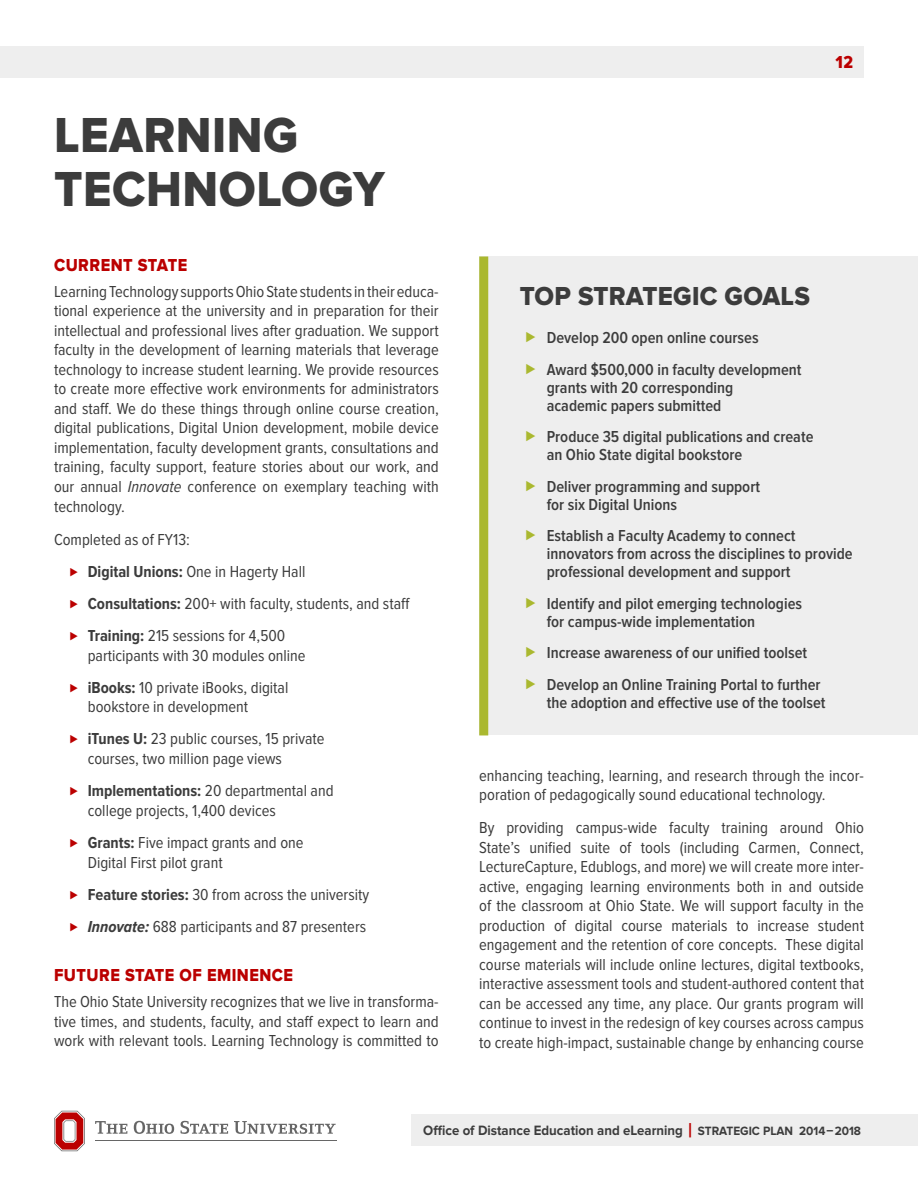
<style>
.page{position:relative;width:918px;height:1188px;background:#fff}
.page>*{position:absolute;margin:0;border:0;box-sizing:border-box;transform-origin:0 0}
.t1{font:51px/54px "Proxima Nova Extrabld";letter-spacing:.01em;color:#3c3c3c;scale:.95 1}
.t2{font:27px "Proxima Nova Extrabld";letter-spacing:.01em;color:#3c3c3c;scale:.95 1}
.t3{font:18px "Proxima Nova Extrabld";letter-spacing:.03em;color:#b00;scale:.9 1}
.t4{font:18px "Proxima Nova Cond Extrabld";color:#b00}
.t5{font:16.5px/19.5px "Proxima Nova Cond";color:#3c3c3c}
.t6{font:600 16.5px/18px "Proxima Nova Cond";color:#3c3c3c}
.t7{font:700 14.1px "Proxima Nova";color:#3c3c3c;scale:.94 1}
.s1{font-style:italic}
.s2{font-weight:700}
.s3{font-weight:700;font-style:italic}
.s4{font-size:20.25px;color:#b00}
.s5{font-size:12.45px}
</style>
<div class="page">
<div style="left:0;top:46px;width:864px;height:31px;background:#eee"></div>
<hr style="left:95px;top:1141px;width:241px;height:1px;background:#666">
<svg style="left:54px;top:1111px;width:31px;height:40px"></svg>
<svg style="left:95px;top:1121px;width:32px;height:13px"></svg>
<svg style="left:134px;top:1121px;width:40px;height:13px"></svg>
<svg style="left:181px;top:1121px;width:47px;height:13px"></svg>
<svg style="left:234px;top:1121px;width:102px;height:13px"></svg>
<div style="left:411px;top:1114px;width:507px;height:31px;background:#eee"></div>
<div style="left:479px;top:256px;width:439px;height:479px;background:#eee"></div>
<div style="left:479px;top:256px;width:9px;height:479px;background:#aab82f"></div>
<h1 class="t1" style="left:54px;top:109px;width:259px">LEARNING<br>TECHNOLO</h1>
<h1 class="t1" style="left:319px;top:163px;width:71px">GY</h1>
<p class="t3" style="left:54px;top:254px;width:148px">CU RRENT STATE</p>
<p class="t5" style="left:54px;top:282px;width:386px;text-align:justify">Learning Technology supports Ohio State students in their educa&shy;tional experience at the university and in preparation for their intellectual and professional lives after graduation. We support faculty in the development of learning materials that leverage technology to increase student learning. We provide resources to create more effective work environments for administrators and staff. We do these things through online course creation, digital publications, Digital Union development, mobile device implementation, faculty development grants, consultations and training, faculty support, feature stories about our work, and our annual <span class="s1">Innovate</span> conference on exemplary teaching with technology.</p>
<p class="t5" style="left:88px;top:523px;width:324px;line-height:32.2px;text-indent:-34px">Completed as of FY13:<br><span class="s2">Digital Unions:</span> One in Hagerty Hall<br><span class="s2">Consultations:</span> 200+ with faculty, students, and staff <span class="s2">Training:</span> 215 sessions for 4,500</p>
<p class="t5" style="left:88px;top:640px;width:219px;line-height:32px">participants with 30 modules online <span class="s2">iBooks:</span> 10 private iBooks, digital</p>
<p class="t5" style="left:88px;top:691px;width:238px;line-height:32px">bookstore in development<br><span class="s2">iTunes U:</span> 23 public courses, 15 private</p>
<p class="t5" style="left:88px;top:742px;width:247px;line-height:32.4px">courses, two million page views<br><span class="s2">Implementations:</span> 20 departmental and</p>
<p class="t5" style="left:88px;top:794px;width:217px;line-height:32.4px">college projects, 1,400 devices<br><span class="s2">Grants:</span> Five impact grants and one</p>
<p class="t5" style="left:88px;top:846px;width:283px;line-height:32.4px">Digital First pilot grant<br><span class="s2">Feature stories:</span> 30 from across the university<br><span class="s3">Innovate:</span> 688 participants and 87 presenters</p>
<p class="t3" style="left:54px;top:965px;width:265px">FUTU RE STATE OF EMINENCE</p>
<p class="t5" style="left:54px;top:992px;width:386px;text-align:justify">The Ohio State University recognizes that we live in transforma&shy;tive times, and students, faculty, and staff expect to learn and work with relevant tools. Learning Technology is committed to</p>
<p class="t4" style="left:836px;top:52px;width:19px">12</p>
<h2 class="t2" style="left:520px;top:280px;width:19px">TOP</h2>
<h2 class="t2" style="left:578px;top:280px;width:229px">STRATEGIC GOALS</h2>
<p class="t6" style="left:547px;top:322px;width:256px;line-height:31.5px">Develop 200 open online courses<br>Award $500,000 in faculty development</p>
<p class="t6" style="left:547px;top:379px;width:188px">grants with 20 corresponding academic papers submitted</p>
<p class="t6" style="left:547px;top:428px;width:268px">Produce 35 digital publications and create an Ohio State digital bookstore</p>
<p class="t6" style="left:547px;top:478px;width:215px">Deliver programming and support for six Digital Unions</p>
<p class="t6" style="left:547px;top:527px;width:308px">Establish a Faculty Academy to connect innovators from across the disciplines to provide professional development and support</p>
<p class="t6" style="left:547px;top:595px;width:257px">Identify and pilot emerging technologies for campus-wide implementation</p>
<p class="t6" style="left:547px;top:637px;width:275px;line-height:31.5px">Increase awareness of our unified toolset<br>Develop an Online Training Portal to further</p>
<p class="t6" style="left:547px;top:694px;width:280px">the adoption and effective use of the toolset</p>
<p class="t5" style="left:479px;top:766px;width:386px">enhancing teaching, learning, and research through the incor&shy;poration of pedagogically sound educational technology.</p>
<p class="t5" style="left:479px;top:819px;width:386px;text-align:justify">By providing campus-wide faculty training around Ohio State’s unified suite of tools (including Carmen, Connect, LectureCapture, Edublogs, and more) we will create more inter&shy;active, engaging learning environments both in and outside of the classroom at Ohio State. We will support faculty in the production of digital course materials to increase student engagement and the retention of core concepts. These digital course materials will include online lectures, digital textbooks, interactive assessment tools and student-authored content that can be accessed any time, any place. Our grants program will continue to invest in the redesign of key courses across campus to create high-impact, sustainable change by enhancing course</p>
<p class="t7" style="left:423px;top:1122px;width:467px">Office of Distance Education and eLearning <span class="s4">|</span> <span class="s5">Strategic Plan 2014–2018</span></p>
</div>
